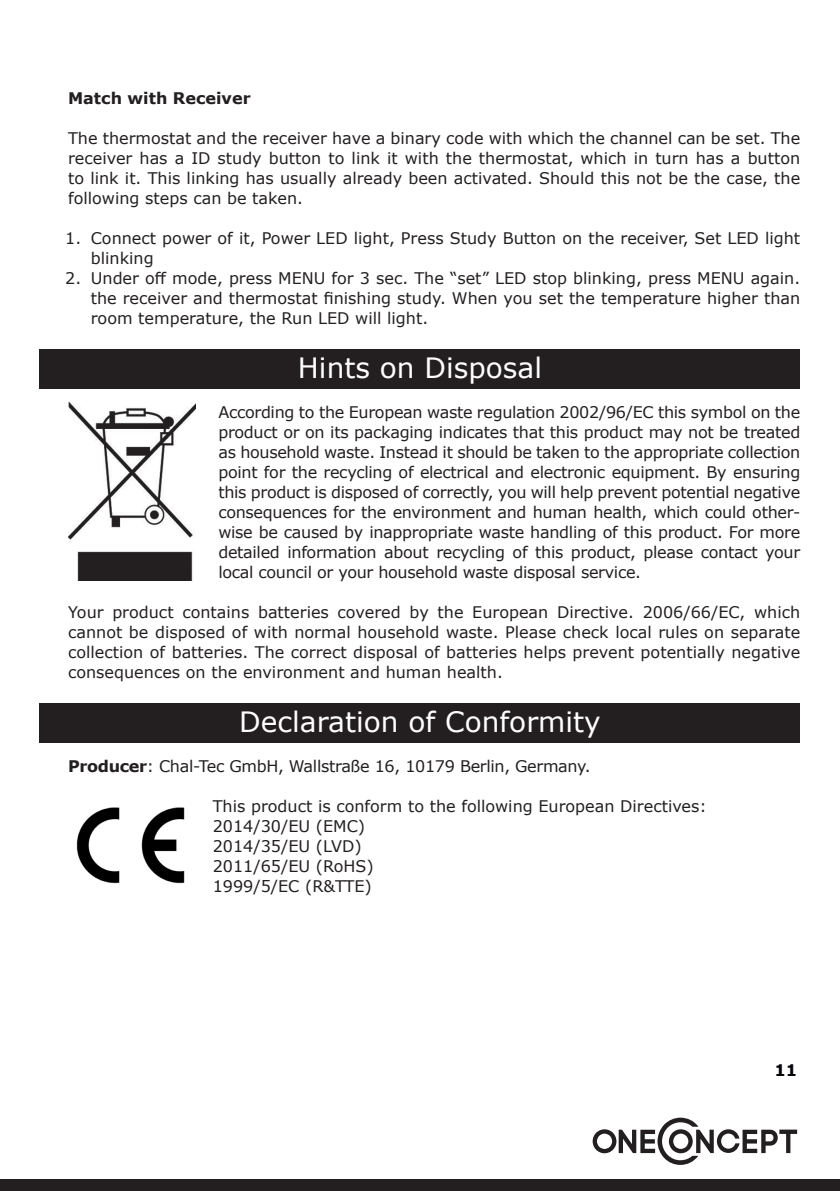
<style>
.page{position:relative;width:840px;height:1191px;background:#fff}
.page>*{position:absolute;margin:0;border:0;box-sizing:border-box;transform-origin:0 0}
.t1{font:28px "Verdana";color:#fff}
.t2{font:16px/20px "Verdana";color:#231f20;text-align:justify}
.t3{font:16px "Verdana";letter-spacing:-.02em;color:#231f20}
.t4{font:700 16px "Verdana";color:#231f20}
.t5{font:700 16px "Verdana";color:#03040a}
.s1{font-weight:700}
</style>
<div class="page">
<svg style="left:0;top:1179px;width:1px;height:12px"></svg>
<div style="left:1px;top:1179px;width:838px;height:12px;background:#231f20"></div>
<svg style="left:592px;top:1117px;width:204px;height:47px"></svg>
<div style="left:40px;top:349px;width:759px;height:39px;background:#231f20"></div>
<div style="left:40px;top:703px;width:759px;height:40px;background:#231f20"></div>
<img style="left:68px;top:402px;width:127px;height:178px">
<img style="left:76px;top:807px;width:109px;height:77px">
<p class="t4" style="left:68px;top:87px;width:184px">Match with Receiver</p>
<p class="t2" style="left:68px;top:128px;width:733px">The thermostat and the receiver have a binary code with which the channel can be set. The receiver has a ID study button to link it with the thermostat, which in turn has a button to link it. This linking has usually already been activated. Should this not be the case, the following steps can be taken.</p>
<p class="t2" style="left:91px;top:228px;width:710px;text-indent:-26px">1. Connect power of it, Power LED light, Press Study Button on the receiver, Set LED light blinking</p>
<p class="t2" style="left:91px;top:268px;width:710px;text-indent:-26px">2. Under off mode, press MENU for 3 sec. The “set” LED stop blinking, press MENU again. the receiver and thermostat finishing study. When you set the temperature higher than room temperature, the Run LED will light.</p>
<h1 class="t1" style="left:298px;top:349px;width:245px">Hints on Disposal</h1>
<p class="t2" style="left:218px;top:402px;width:583px">According to the European waste regulation 2002/96/EC this symbol on the product or on its packaging indicates that this product may not be treated as household waste. Instead it should be taken to the appropriate collection point for the recycling of electrical and electronic equipment. By ensuring this product is disposed of correctly, you will help prevent potential negative consequences for the environment and human health, which could other&shy;wise be caused by inappropriate waste handling of this product. For more detailed information about recycling of this product, please contact your local council or your household waste disposal service.</p>
<p class="t2" style="left:68px;top:602px;width:733px">Your product contains batteries covered by the European Directive. 2006/66/EC, which cannot be disposed of with normal household waste. Please check local rules on separate collection of batteries. The correct disposal of batteries helps prevent potentially negative consequences on the environment and human health.</p>
<h1 class="t1" style="left:239px;top:702px;width:363px">Declaration of Conformity</h1>
<p class="t3" style="left:68px;top:755px;width:524px"><span class="s1">Producer</span>: Chal-Tec GmbH, Wallstraße 16, 10179 Berlin, Germany.</p>
<p class="t2" style="left:212px;top:796px;width:495px;text-align:left">This product is conform to the following European Directives:<br>2014/30/EU (EMC)<br>2014/35/EU (LVD)<br>2011/65/EU (RoHS)<br>1999/5/EC (R&amp;TTE)</p>
<p class="t5" style="left:774px;top:1058px;width:24px">11</p>
</div>
